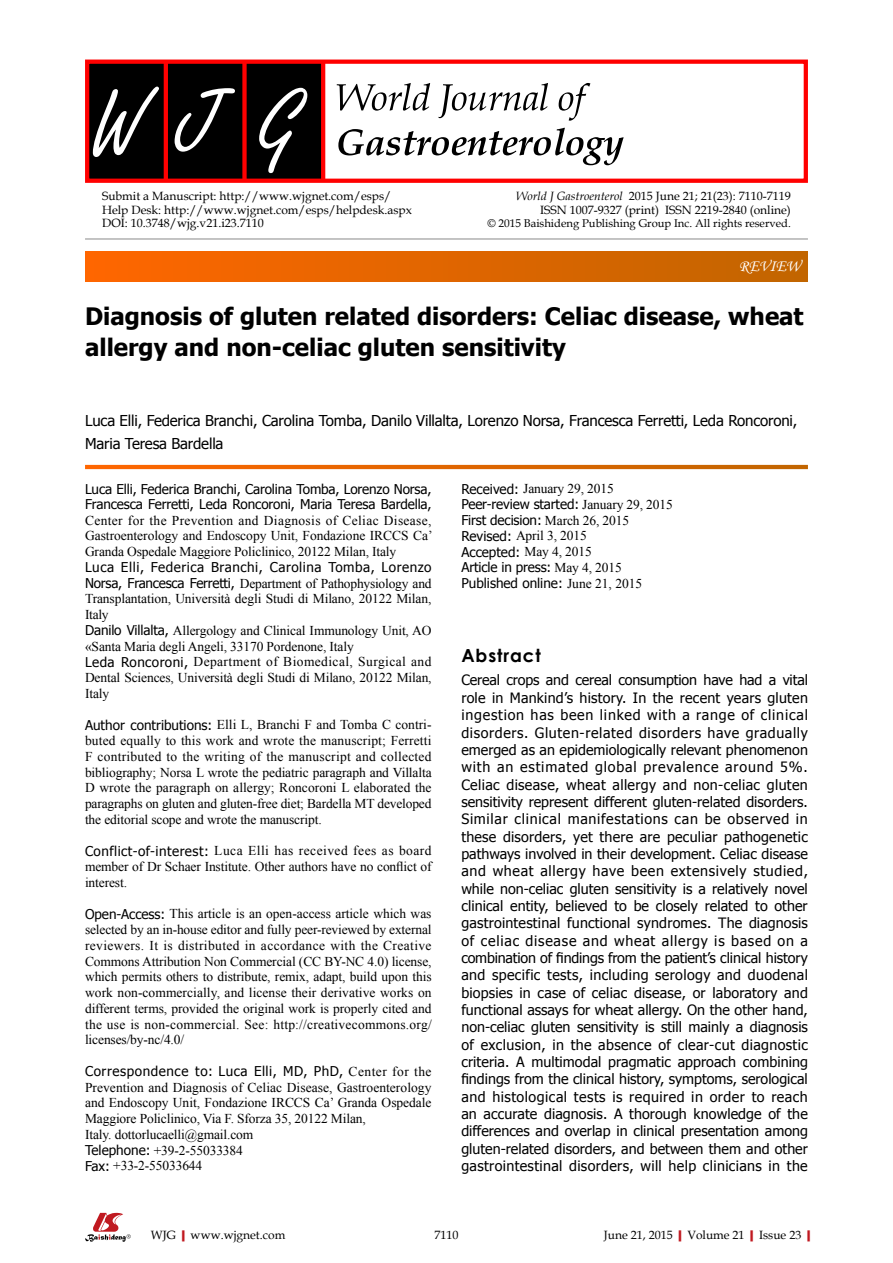
<style>
.page{position:relative;width:893px;height:1263px;background:#fff}
.page>*{position:absolute;margin:0;border:0;box-sizing:border-box;transform-origin:0 0}
.t1{font:700 24px/31.5px "Tahoma";color:#000}
.t2{font:700 18px "Century Gothic";letter-spacing:.05em;color:#000}
.t3{font:16.5px "Monotype Corsiva";color:#fff}
.t4{font:15px/22.5px "Tahoma";letter-spacing:-.01em;color:#000}
.t5{font:14.25px/17.4px "Tahoma";letter-spacing:.025em;color:#000;text-align:justify}
.t6{font:13.5px/15.8px "Times New Roman";letter-spacing:-.01em;color:#000;text-align:justify}
.t7{font:13.5px/15.8px "Tahoma";letter-spacing:-.01em;color:#000}
.t8{font:12px/13.5px "Book Antiqua";color:#000}
.t9{font:11.25px "Book Antiqua";color:#000}
.s1{font-style:italic}
.s2{font-family:"Tahoma"}
.s3{font-family:"Times New Roman"}
.s4{font-weight:700;color:#c01920}
</style>
<div class="page">
<hr style="left:85px;top:239px;width:723px;height:1px;background:#898989">
<div style="left:87px;top:61px;width:236px;height:121px;background:#000"></div>
<hr style="left:164px;top:61px;width:4px;height:121px;background:#f00">
<div style="left:242px;top:61px;width:5px;height:121px;background:#f00"></div>
<hr style="left:321px;top:61px;width:4px;height:121px;background:#f00">
<div style="left:85px;top:60px;width:723px;height:123px;border:4px solid #f00"></div>
<svg style="left:259px;top:88px;width:48px;height:85px"></svg>
<svg style="left:175px;top:88px;width:60px;height:64px"></svg>
<svg style="left:93px;top:87px;width:66px;height:70px"></svg>
<svg style="left:337px;top:83px;width:253px;height:38px"></svg>
<svg style="left:338px;top:128px;width:286px;height:37px"></svg>
<svg style="left:85px;top:1213px;width:46px;height:29px"></svg>
<div style="left:85px;top:252px;width:723px;height:29px;background:linear-gradient(to right,#f60,#c16500)"></div>
<svg style="left:85px;top:465px;width:723px;height:4px;background:#e06500"></svg>
<p class="t8" style="left:102px;top:189px;width:311px">Submit a Manuscript: http://www.wjgnet.com/esps/<br>Help Desk: http://www.wjgnet.com/esps/helpdesk.aspx<br>DOI: 10.3748/wjg.v21.i23.7110</p>
<p class="t8" style="left:516px;top:189px;width:276px;text-align:right"><span class="s1">World J Gastroenterol</span> 2015 June 21; 21(23): 7110-7119<br>ISSN 1007-9327 (print) ISSN 2219-2840 (online)</p>
<p class="t9" style="left:487px;top:215px;width:305px">© 2015 Baishideng Publishing Group Inc. All rights reserved.</p>
<p class="t3" style="left:739px;top:256px;width:63px">REVIEW</p>
<p class="t1" style="left:85px;top:298px;width:720px">Diagnosis of gluten related disorders: Celiac disease, wheat allergy and non-celiac gluten sensitivity</p>
<p class="t4" style="left:85px;top:409px;width:714px">Luca Elli, Federica Branchi, Carolina Tomba, Danilo Villalta, Lorenzo Norsa, Francesca Ferretti, Leda Roncoroni,<br>Maria Teresa Bardella</p>
<p class="t6" style="left:85px;top:481px;width:349px;text-align:left"><span class="s2">Luca Elli, Federica Branchi, Carolina Tomba, Lorenzo Norsa, Francesca Ferretti, Leda Roncoroni, Maria Teresa Bardella, </span>Center for the Prevention and Diagnosis of Celiac Disease, Gastroenterology and Endoscopy Unit, Fondazione IRCCS Ca’ Granda Ospedale Maggiore Policlinico, 20122 Milan, Italy<br><span class="s2">Luca Elli, Federica Branchi, Carolina Tomba, Lorenzo Norsa, Francesca Ferretti,</span> Department of Pathophysiology and Transplantation, Università degli Studi di Milano, 20122 Milan, Italy<br><span class="s2">Danilo Villalta,</span> Allergology and Clinical Immunology Unit, AO «Santa Maria degli Angeli, 33170 Pordenone, Italy<br><span class="s2">Leda Roncoroni,</span> Department of Biomedical, Surgical and Dental Sciences, Università degli Studi di Milano, 20122 Milan, Italy</p>
<p class="t6" style="left:85px;top:717px;width:348px"><span class="s2">Author contributions:</span> Elli L, Branchi F and Tomba C contri&shy;buted equally to this work and wrote the manuscript; Ferretti F contributed to the writing of the manuscript and collected bibliography; Norsa L wrote the pediatric paragraph and Villalta D wrote the paragraph on allergy; Roncoroni L elaborated the paragraphs on gluten and gluten-free diet; Bardella MT developed the editorial scope and wrote the manuscript.</p>
<p class="t6" style="left:85px;top:843px;width:348px"><span class="s2">Conflict-of-interest:</span> Luca Elli has received fees as board member of Dr Schaer Institute. Other authors have no conflict of interest.</p>
<p class="t6" style="left:85px;top:906px;width:348px"><span class="s2">Open-Access:</span> This article is an open-access article which was selected by an in-house editor and fully peer-reviewed by external reviewers. It is distributed in accordance with the Creative Commons Attribution Non Commercial (CC BY-NC 4.0) license, which permits others to distribute, remix, adapt, build upon this work non-commercially, and license their derivative works on different terms, provided the original work is properly cited and the use is non-commercial. See: http://creativecommons.org/ licenses/by-nc/4.0/</p>
<p class="t6" style="left:85px;top:1064px;width:348px;text-align:left"><span class="s2">Correspondence to: Luca Elli, MD, PhD,</span> Center for the Prevention and Diagnosis of Celiac Disease, Gastroenterology and Endoscopy Unit, Fondazione IRCCS Ca’ Granda Ospedale Maggiore Policlinico, Via F. Sforza 35, 20122 Milan,<br>Italy. dottorlucaelli@gmail.com<br><span class="s2">Telephone:</span> +39-2-55033384<br><span class="s2">Fax:</span> +33-2-55033644</p>
<p class="t7" style="left:461px;top:480px;width:213px">Received: <span class="s3">January 29, 2015<br></span>Peer-review started: <span class="s3">January 29, 2015<br></span>First decision: <span class="s3">March 26, 2015<br></span>Revised: <span class="s3">April 3, 2015<br></span>Accepted: <span class="s3">May 4, 2015<br></span>Article in press: <span class="s3">May 4, 2015<br></span>Published online: <span class="s3">June 21, 2015</span></p>
<p class="t2" style="left:461px;top:641px;width:81px">Abstract</p>
<p class="t5" style="left:461px;top:671px;width:348px">Cereal crops and cereal consumption have had a vital role in Mankind’s history. In the recent years gluten ingestion has been linked with a range of clinical disorders. Gluten-related disorders have gradually emerged as an epidemiologically relevant phenomenon with an estimated global prevalence around 5%.<br>Celiac disease, wheat allergy and non-celiac gluten sensitivity represent different gluten-related disorders.<br>Similar clinical manifestations can be observed in these disorders, yet there are peculiar pathogenetic pathways involved in their development. Celiac disease and wheat allergy have been extensively studied, while non-celiac gluten sensitivity is a relatively novel clinical entity, believed to be closely related to other gastrointestinal functional syndromes. The diagnosis of celiac disease and wheat allergy is based on a combination of findings from the patient’s clinical history and specific tests, including serology and duodenal biopsies in case of celiac disease, or laboratory and functional assays for wheat allergy. On the other hand, non-celiac gluten sensitivity is still mainly a diagnosis of exclusion, in the absence of clear-cut diagnostic criteria. A multimodal pragmatic approach combining findings from the clinical history, symptoms, serological and histological tests is required in order to reach an accurate diagnosis. A thorough knowledge of the differences and overlap in clinical presentation among gluten-related disorders, and between them and other gastrointestinal disorders, will help clinicians in the</p>
<p class="t8" style="left:151px;top:1227px;width:136px">WJG<span class="s4">|</span>www.wjgnet.com</p>
<p class="t8" style="left:434px;top:1227px;width:25px">7110</p>
<p class="t8" style="left:604px;top:1227px;width:214px">June 21, 2015<span class="s4">|</span>Volume 21<span class="s4">|</span>Issue 23<span class="s4">|</span></p>
</div>
